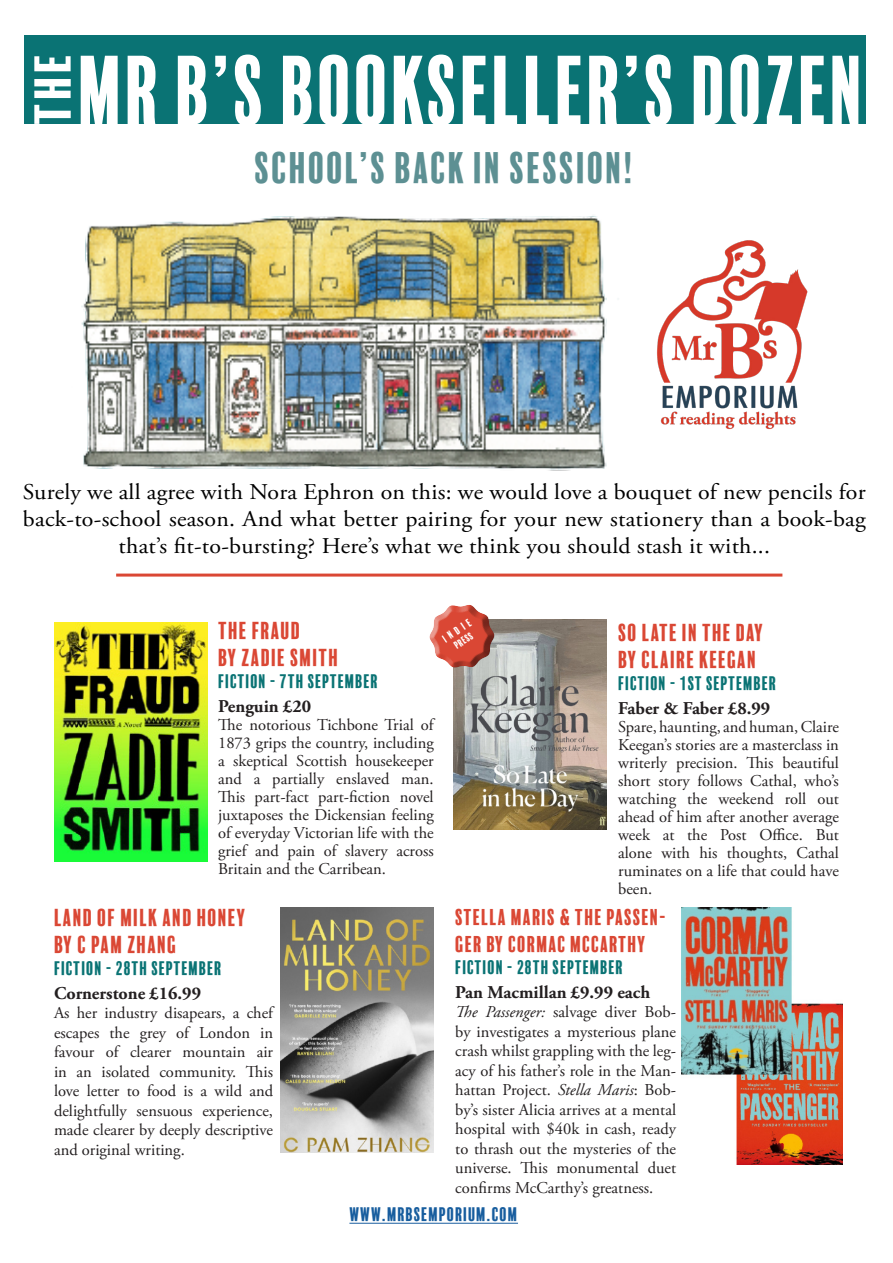
<style>
.page{position:relative;width:893px;height:1263px;background:#fff}
.page>*{position:absolute;margin:0;border:0;box-sizing:border-box;transform-origin:0 0}
.t1{font:90px "Balboa Plus Fill";letter-spacing:-.02em;color:#fff;scale:.94 1}
.t2{font:47.25px "Balboa Plus Fill";color:#fff;scale:1.18 1}
.t3{font:40.5px "Balboa Plus Fill";color:#5d9093}
.t4{font:22.5px/27px "Adobe Garamond Pro";letter-spacing:.01em;color:#000;text-align:center;scale:1.06 1}
.t5{font:22.5px "Balboa Plus Fill";color:#da4734}
.t6{font:21px/27px "Balboa Plus Fill";color:#da4734}
.t7{font:18px "Balboa Plus Fill";color:#0a7374}
.t8{font:700 18px "Adobe Garamond Pro";color:#231f20}
.t9{font:18px "Balboa Plus Fill";color:#175d9e}
.t10{font:16.5px/18px "Adobe Garamond Pro";color:#231f20;text-align:justify}
.t11{font:10.5px "Balboa Plus Fill";color:#fff}
.t12{font:9.75px "Balboa Plus Fill";color:#fff}
.s1{font-style:italic}
</style>
<div class="page">
<img style="left:280px;top:908px;width:153px;height:244px">
<img style="left:54px;top:622px;width:153px;height:239px">
<img style="left:682px;top:908px;width:161px;height:257px">
<img style="left:453px;top:620px;width:153px;height:210px">
<svg style="left:429px;top:604px;width:80px;height:80px"></svg>
<div style="left:25px;top:35px;width:841px;height:89px;background:#0a7374"></div>
<img style="left:657px;top:240px;width:151px;height:189px">
<img style="left:81px;top:216px;width:526px;height:255px">
<hr style="left:116px;top:574px;width:666px;height:3px;background:#da4734">
<hr style="left:349px;top:1223px;width:169px;height:1px;background:#175d9e">
<p class="t2" style="left:26px;top:125px;width:64px;rotate:-90deg">THE</p>
<p class="t1" style="left:78px;top:41px;width:841px">MR B’S BOOKSELLER’S DOZEN</p>
<p class="t3" style="left:254px;top:145px;width:382px">SCHOOL’S BACK IN SESSION!</p>
<p class="t4" style="left:23px;top:480px;width:797px">Surely we all agree with Nora Ephron on this: we would love a bouquet of new pencils for back-to-school season. And what better pairing for your new stationery than a book-bag that’s fit-to-bursting? Here’s what we think you should stash it with...</p>
<p class="t11" style="left:440px;top:635px;width:35px;rotate:-34deg">INDIE</p>
<p class="t5" style="left:218px;top:618px;width:84px">THE FRAUD</p>
<p class="t5" style="left:218px;top:645px;width:123px">BY ZADIE SMITH</p>
<p class="t7" style="left:218px;top:671px;width:162px">FICTION - 7TH SEPTEMBER</p>
<p class="t8" style="left:218px;top:696px;width:95px">Penguin £20</p>
<p class="t10" style="left:218px;top:716px;width:217px">The notorious Tichbone Trial of 1873 grips the country, including a skeptical Scottish housekeeper and a partially enslaved man.<br>This part-fact part-fiction novel juxtaposes the Dickensian feeling of everyday Victorian life with the grief and pain of slavery across Britain and the Carribean.</p>
<p class="t5" style="left:54px;top:905px;width:194px">LAND OF MILK AND HONEY</p>
<p class="t5" style="left:54px;top:932px;width:125px">BY C PAM ZHANG</p>
<p class="t7" style="left:54px;top:958px;width:170px">FICTION - 28TH SEPTEMBER</p>
<p class="t8" style="left:54px;top:982px;width:149px">Cornerstone £16.99</p>
<p class="t10" style="left:54px;top:1004px;width:221px;line-height:19.5px">As her industry disapears, a chef escapes the grey of London in favour of clearer mountain air in an isolated community. This love letter to food is a wild and delightfully sensuous experience, made clearer by deeply descriptive and original writing.</p>
<p class="t5" style="left:618px;top:620px;width:148px">SO LATE IN THE DAY</p>
<p class="t5" style="left:618px;top:647px;width:140px">BY CLAIRE KEEGAN</p>
<p class="t7" style="left:618px;top:673px;width:160px">FICTION - 1ST SEPTEMBER</p>
<p class="t8" style="left:618px;top:698px;width:154px">Faber &amp; Faber £8.99</p>
<p class="t10" style="left:618px;top:718px;width:222px">Spare, haunting, and human, Claire Keegan’s stories are a masterclass in writerly precision. This beautiful short story follows Cathal, who’s watching the weekend roll out ahead of him after another average week at the Post Office. But alone with his thoughts, Cathal ruminates on a life that could have been.</p>
<p class="t6" style="left:455px;top:904px;width:213px">STELLA MARIS &amp; THE PASSEN-<br>GER BY CORMAC MCCARTHY</p>
<p class="t7" style="left:455px;top:957px;width:170px">FICTION - 28TH SEPTEMBER</p>
<p class="t8" style="left:455px;top:981px;width:196px">Pan Macmillan £9.99 each</p>
<p class="t10" style="left:455px;top:1002px;width:222px;line-height:19.5px"><span class="s1">The Passenger:</span> salvage diver Bob&shy;by investigates a mysterious plane crash whilst grappling with the leg&shy;acy of his father’s role in the Man&shy;hattan Project. <span class="s1">Stella Maris</span>: Bob&shy;by’s sister Alicia arrives at a mental hospital with $40k in cash, ready to thrash out the mysteries of the universe. This monumental duet confirms McCarthy’s greatness.</p>
<p class="t12" style="left:452px;top:641px;width:22px;rotate:-34deg">PRESS</p>
<p class="t9" style="left:349px;top:1204px;width:170px">WWW.MRBSEMPORIUM.COM</p>
</div>
